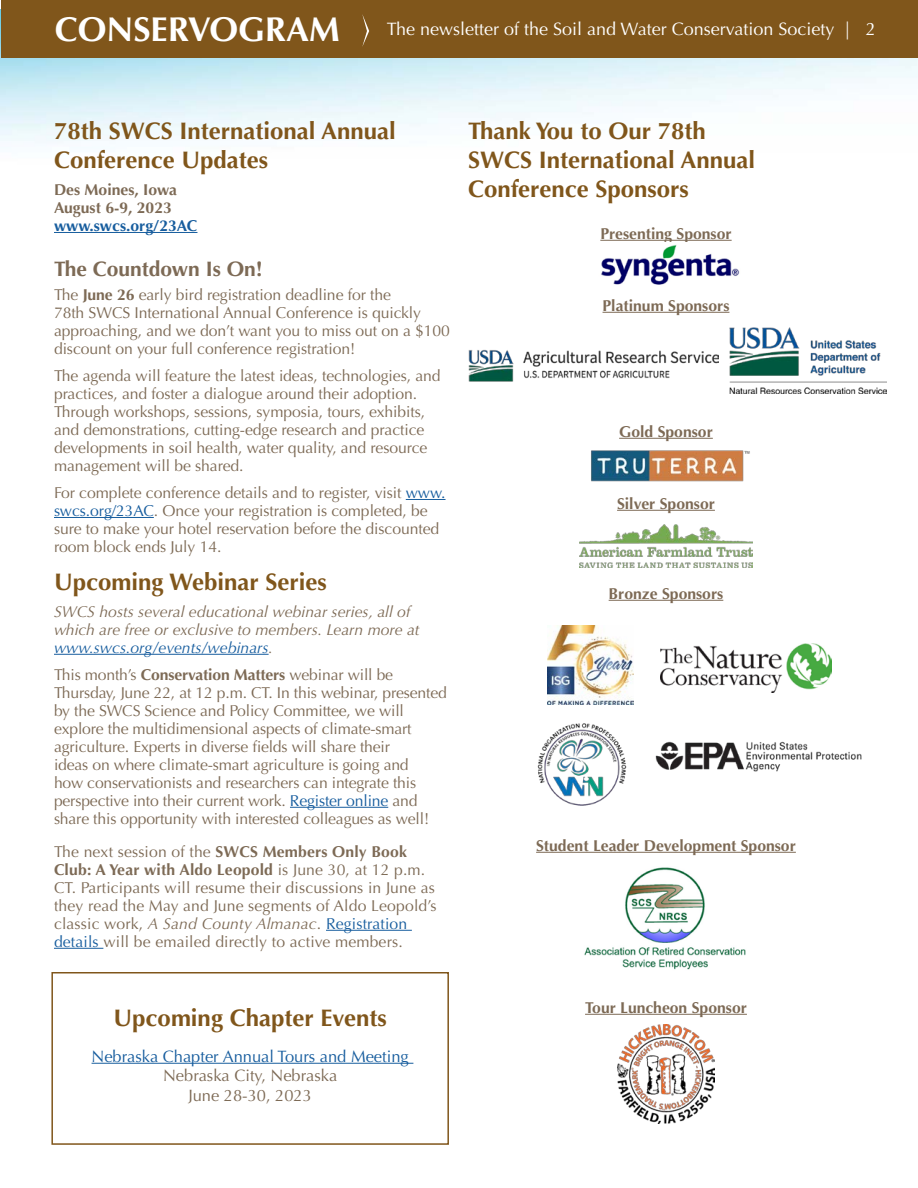
<style>
.page{position:relative;width:918px;height:1188px;background:#fff}
.page>*{position:absolute;margin:0;border:0;box-sizing:border-box;transform-origin:0 0}
.t1{font:700 34.5px "Optima";color:#fff}
.Header_1{font:700 24px/28.8px "Optima";color:#80561b}
.Header_2{font:700 21px "Optima";color:#7d6a55}
.t2{font:18px "Optima";color:#fff}
.Body{font:16.5px "Optima";color:#175d9e}
.Body-2{font:16.5px "Optima";color:#7d6a55}
.Events{font:16.5px "Optima";color:#7d6a55}
.Body-3{font:15.75px/18px "Optima";letter-spacing:-.005em;color:#7d6a55}
.Header_1-2{font:15.75px/18px "Optima";letter-spacing:.01em;color:#7d6a55}
.Header_1-3{font:700 15.75px "Optima";color:#7d6a55}
.Header_1-4{font:italic 15.75px/18px "Optima";color:#7d6a55}
.Body-4{font:700 15.75px "Optima";color:#7d6a55}
.Body-5{font:700 15.75px "Optima";color:#175d9e}
.s1{font-weight:700}
.s2{color:#175d9e}
.s3{font-style:italic}
</style>
<div class="page">
<img style="left:0;top:9px;width:918px;height:304px">
<div style="left:1px;top:0;width:917px;height:57px;background:#80561b"></div>
<svg style="left:362px;top:14px;width:7px;height:33px"></svg>
<hr style="left:600px;top:240px;width:132px;height:1px;background:#7d6a55">
<hr style="left:603px;top:312px;width:126px;height:1px;background:#7d6a55">
<hr style="left:619px;top:438px;width:94px;height:1px;background:#7d6a55">
<hr style="left:617px;top:510px;width:98px;height:1px;background:#7d6a55">
<hr style="left:609px;top:600px;width:114px;height:1px;background:#7d6a55">
<hr style="left:536px;top:852px;width:260px;height:1px;background:#7d6a55">
<hr style="left:585px;top:1014px;width:162px;height:1px;background:#7d6a55">
<img style="left:585px;top:242px;width:162px;height:46px">
<img style="left:468px;top:349px;width:250px;height:33px">
<img style="left:730px;top:327px;width:157px;height:67px">
<img style="left:591px;top:450px;width:159px;height:32px">
<img style="left:580px;top:525px;width:172px;height:42px">
<img style="left:547px;top:626px;width:87px;height:78px">
<img style="left:661px;top:643px;width:171px;height:50px">
<img style="left:537px;top:723px;width:90px;height:83px">
<img style="left:655px;top:741px;width:207px;height:31px">
<img style="left:584px;top:867px;width:162px;height:103px">
<img style="left:617px;top:1025px;width:98px;height:98px">
<hr style="left:54px;top:232px;width:143px;height:1px;background:#175d9e">
<hr style="left:406px;top:499px;width:40px;height:1px;background:#175d9e">
<hr style="left:54px;top:517px;width:100px;height:1px;background:#175d9e">
<hr style="left:54px;top:654px;width:215px;height:1px;background:#175d9e">
<hr style="left:290px;top:807px;width:98px;height:1px;background:#175d9e">
<hr style="left:326px;top:930px;width:86px;height:1px;background:#175d9e">
<hr style="left:54px;top:948px;width:49px;height:1px;background:#175d9e">
<div style="left:51px;top:972px;width:398px;height:173px;border:2px solid #80561b"></div>
<hr style="left:92px;top:1063px;width:321px;height:1px;background:#175d9e">
<h1 class="t1" style="left:55px;top:9px;width:286px">CONSERVOGRAM</h1>
<p class="t2" style="left:387px;top:18px;width:490px">The newsletter of the Soil and Water Conservation Society | 2</p>
<p class="Header_1" style="left:54px;top:117px;width:343px">78th SWCS International Annual<br>Conference Updates</p>
<p class="Body-4" style="left:54px;top:180px;width:124px">Des Moines, Iowa</p>
<p class="Body-4" style="left:54px;top:198px;width:119px">August 6-9, 2023</p>
<p class="Body-5" style="left:54px;top:216px;width:145px">www.swcs.org/23AC</p>
<p class="Header_2" style="left:54px;top:257px;width:210px">The Countdown Is On!</p>
<p class="Body-3" style="left:54px;top:286px;width:398px">The <span class="s1">June 26</span> early bird registration deadline for the<br>78th SWCS International Annual Conference is quickly approaching, and we don’t want you to miss out on a $100 discount on your full conference registration!</p>
<p class="Body-3" style="left:54px;top:367px;width:388px">The agenda will feature the latest ideas, technologies, and practices, and foster a dialogue around their adoption.<br>Through workshops, sessions, symposia, tours, exhibits, and demonstrations, cutting-edge research and practice developments in soil health, water quality, and resource management will be shared.</p>
<p class="Body-3" style="left:54px;top:484px;width:393px">For complete conference details and to register, visit <span class="s2">www. swcs.org/23AC</span>. Once your registration is completed, be sure to make your hotel reservation before the discounted room block ends July 14.</p>
<p class="Header_1" style="left:54px;top:567px;width:274px">Upcoming Webinar Series</p>
<p class="Header_1-4" style="left:54px;top:602px;width:367px">SWCS hosts several educational webinar series, all of which are free or exclusive to members. Learn more at <span class="s2">www.swcs.org/events/webinars</span>.</p>
<p class="Body-3" style="left:54px;top:666px;width:394px">This month’s <span class="s1">Conservation Matters</span> webinar will be Thursday, June 22, at 12 p.m. CT. In this webinar, presented by the SWCS Science and Policy Committee, we will explore the multidimensional aspects of climate-smart agriculture. Experts in diverse fields will share their<br>ideas on where climate-smart agriculture is going and<br>how conservationists and researchers can integrate this perspective into their current work. <span class="s2">Register online</span> and share this opportunity with interested colleagues as well!</p>
<p class="Header_1-2" style="left:54px;top:843px;width:384px">The next session of the <span class="s1">SWCS Members Only Book Club: A Year with Aldo Leopold</span> is June 30, at 12 p.m.<br>CT. Participants will resume their discussions in June as they read the May and June segments of Aldo Leopold’s classic work, <span class="s3">A Sand County Almanac</span>. <span class="s2">Registration details</span> will be emailed directly to active members.</p>
<p class="Header_1" style="left:468px;top:117px;width:289px">Thank You to Our 78th<br>SWCS International Annual<br>Conference Sponsors</p>
<p class="Header_1-3" style="left:600px;top:224px;width:133px">Presenting Sponsor</p>
<p class="Header_1-3" style="left:603px;top:296px;width:128px">Platinum Sponsors</p>
<p class="Header_1-3" style="left:619px;top:422px;width:95px">Gold Sponsor</p>
<p class="Header_1-3" style="left:617px;top:494px;width:99px">Silver Sponsor</p>
<p class="Header_1-3" style="left:609px;top:584px;width:116px">Bronze Sponsors</p>
<p class="Header_1-3" style="left:536px;top:836px;width:261px">Student Leader Development Sponsor</p>
<p class="Header_1" style="left:114px;top:1003px;width:275px">Upcoming Chapter Events</p>
<p class="Body" style="left:92px;top:1046px;width:319px">Nebraska Chapter Annual Tours and Meeting</p>
<p class="Body-2" style="left:163px;top:1066px;width:176px">Nebraska City, Nebraska</p>
<p class="Events" style="left:188px;top:1085px;width:125px">June 28-30, 2023</p>
<p class="Header_1-3" style="left:585px;top:998px;width:163px">Tour Luncheon Sponsor</p>
</div>
